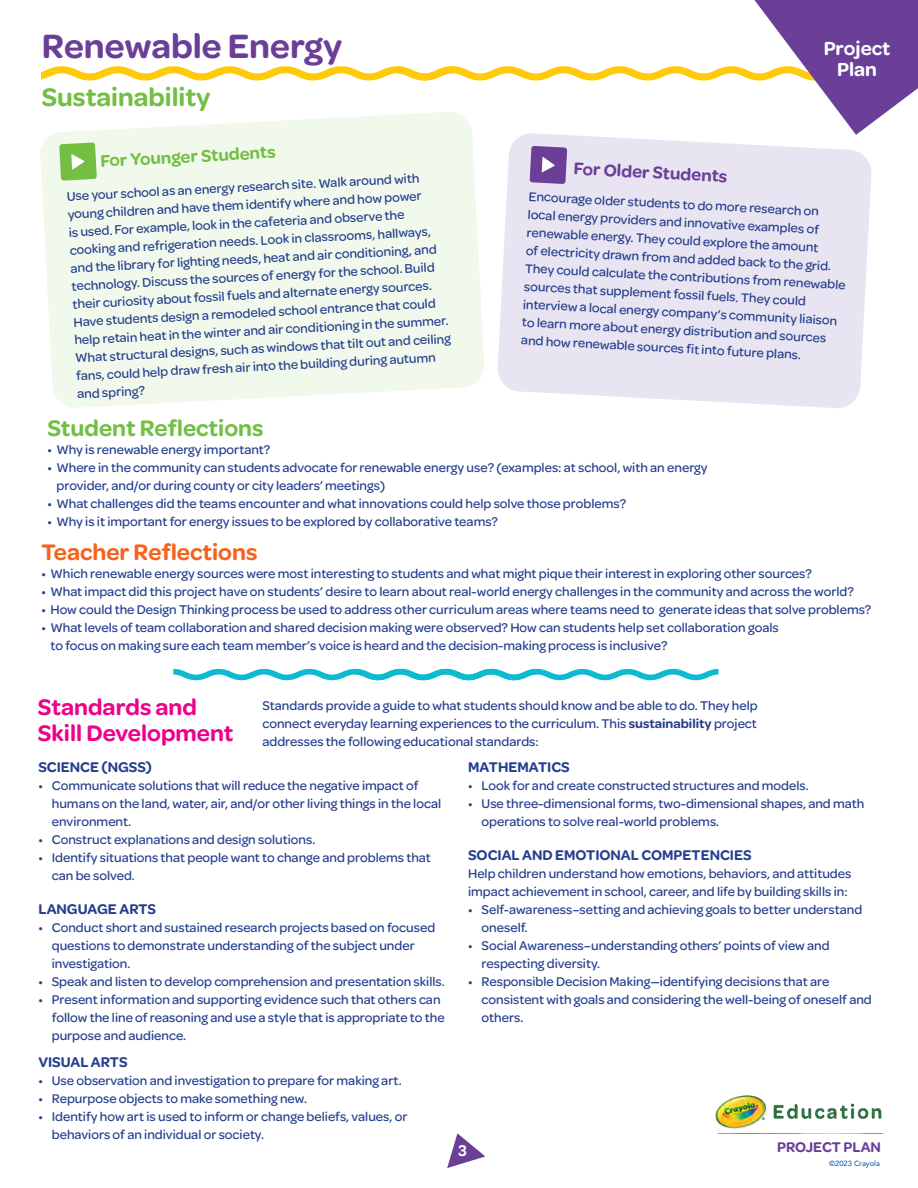
<style>
.page{position:relative;width:918px;height:1188px;background:#fff}
.page>*{position:absolute;margin:0;border:0;box-sizing:border-box;transform-origin:0 0}
.t1{font:600 36px "Omnes";color:#6b3e98}
.t2{font:600 27px "Omnes";color:#72bf44}
.t3{font:600 24px/25.5px "Omnes";color:#ed028c}
.t4{font:600 24px "Omnes";color:#72bf44}
.t5{font:600 24px "Omnes";color:#f36421}
.t6{font:600 20.25px "Omnes";color:#fff}
.t7{font:600 18px "Omnes";color:#72bf44}
.t8{font:600 18px "Omnes";color:#6b3e98}
.t9{font:600 16.5px "Omnes";color:#fff;scale:.9 1}
.t10{font:600 15px "Omnes";color:#253f8e}
.t11{font:600 15px "Omnes";color:#6b3e98}
.t12{font:500 13.5px/18px "Omnes";color:#253f8e}
.t13{font:500 7.5px "Avenir";color:#115eac}
.s1{font-weight:600}
</style>
<div class="page">
<svg style="left:447px;top:1133px;width:38px;height:35px"></svg>
<svg style="left:40px;top:135px;width:444px;height:273px;background:#f1f9ed"></svg>
<svg style="left:59px;top:142px;width:38px;height:39px"></svg>
<svg style="left:498px;top:135px;width:374px;height:273px;background:#eae6f2"></svg>
<svg style="left:530px;top:146px;width:37px;height:38px"></svg>
<svg style="left:173px;top:669px;width:545px;height:11px"></svg>
<svg style="left:42px;top:0;width:876px;height:135px"></svg>
<img style="left:715px;top:1095px;width:168px;height:39px">
<p class="t1" style="left:42px;top:20px;width:302px">Renewable Energy</p>
<p class="t6" style="left:824px;top:34px;width:68px">Project</p>
<p class="t6" style="left:837px;top:54px;width:41px">Plan</p>
<p class="t2" style="left:42px;top:78px;width:170px">Sustainability</p>
<p class="t7" style="left:100px;top:148px;width:177px;rotate:-3deg">For Younger Students</p>
<p class="t12" style="left:66px;top:187px;width:377px;rotate:-3deg">Use your school as an energy research site. Walk around with young children and have them identify where and how power<br>is used. For example, look in the cafeteria and observe the cooking and refrigeration needs. Look in classrooms, hallways, and the library for lighting needs, heat and air conditioning, and technology. Discuss the sources of energy for the school. Build their curiosity about fossil fuels and alternate energy sources.<br>Have students design a remodeled school entrance that could help retain heat in the winter and air conditioning in the summer.<br>What structural designs, such as windows that tilt out and ceiling fans, could help draw fresh air into the building during autumn and spring?</p>
<p class="t8" style="left:574px;top:155px;width:155px;rotate:3deg">For Older Students</p>
<p class="t12" style="left:529px;top:187px;width:323px;rotate:3deg">Encourage older students to do more research on local energy providers and innovative examples of renewable energy. They could explore the amount<br>of electricity drawn from and added back to the grid.<br>They could calculate the contributions from renewable sources that supplement fossil fuels. They could interview a local energy company’s community liaison to learn more about energy distribution and sources and how renewable sources fi t into future plans.</p>
<p class="t4" style="left:47px;top:410px;width:218px">Student Reflections</p>
<p class="t12" style="left:47px;top:440px;width:225px">• Why is renewable energy important?</p>
<p class="t12" style="left:47px;top:458px;width:662px">• Where in the community can students advocate for renewable energy use? (examples: at school, with an energy</p>
<p class="t12" style="left:57px;top:476px;width:330px">provider, and/or during county or city leaders’ meetings)</p>
<p class="t12" style="left:47px;top:494px;width:580px">• What challenges did the teams encounter and what innovations could help solve those problems?</p>
<p class="t12" style="left:47px;top:512px;width:452px">• Why is it important for energy issues to be explored by collaborative teams?</p>
<p class="t5" style="left:41px;top:534px;width:218px">Teacher Reflections</p>
<p class="t12" style="left:41px;top:564px;width:772px">• Which renewable energy sources were most interesting to students and what might pique their interest in exploring other sources?</p>
<p class="t12" style="left:41px;top:582px;width:814px">• What impact did this project have on students’ desire to learn about real-world energy challenges in the community and across the world?</p>
<p class="t12" style="left:41px;top:600px;width:832px">• How could the Design Thinking process be used to address other curriculum areas where teams need to generate ideas that solve problems?</p>
<p class="t12" style="left:41px;top:618px;width:739px">• What levels of team collaboration and shared decision making were observed? How can students help set collaboration goals</p>
<p class="t12" style="left:51px;top:636px;width:619px">to focus on making sure each team member’s voice is heard and the decision-making process is inclusive?</p>
<p class="t3" style="left:38px;top:693px;width:197px">Standards and<br>Skill Development</p>
<p class="t12" style="left:262px;top:696px;width:497px;text-align:justify">Standards provide a guide to what students should know and be able to do. They help connect everyday learning experiences to the curriculum. This <span class="s1">sustainability</span> project addresses the following educational standards:</p>
<p class="t10" style="left:38px;top:756px;width:115px">SCIENCE (NGSS)</p>
<p class="t12" style="left:52px;top:776px;width:391px;text-indent:-14px">• Communicate solutions that will reduce the negative impact of humans on the land, water, air, and/or other living things in the local environment.</p>
<p class="t12" style="left:38px;top:830px;width:279px">• Construct explanations and design solutions.</p>
<p class="t12" style="left:52px;top:848px;width:381px;text-indent:-14px">• Identify situations that people want to change and problems that can be solved.</p>
<p class="t10" style="left:38px;top:898px;width:119px">LANGUAGE ARTS</p>
<p class="t12" style="left:52px;top:918px;width:385px;text-indent:-14px">• Conduct short and sustained research projects based on focused questions to demonstrate understanding of the subject under investigation.</p>
<p class="t12" style="left:38px;top:972px;width:408px">• Speak and listen to develop comprehension and presentation skills.</p>
<p class="t12" style="left:52px;top:990px;width:394px;text-indent:-14px">• Present information and supporting evidence such that others can follow the line of reasoning and use a style that is appropriate to the purpose and audience.</p>
<p class="t10" style="left:38px;top:1051px;width:91px">VISUAL ARTS</p>
<p class="t12" style="left:38px;top:1071px;width:365px">• Use observation and investigation to prepare for making art.</p>
<p class="t12" style="left:38px;top:1089px;width:270px">• Repurpose objects to make something new.</p>
<p class="t12" style="left:52px;top:1107px;width:357px;text-indent:-14px">• Identify how art is used to inform or change beliefs, values, or behaviors of an individual or society.</p>
<p class="t10" style="left:468px;top:756px;width:103px">MATHEMATICS</p>
<p class="t12" style="left:468px;top:776px;width:342px">• Look for and create constructed structures and models.</p>
<p class="t12" style="left:482px;top:794px;width:384px;text-indent:-14px">• Use three-dimensional forms, two-dimensional shapes, and math operations to solve real-world problems.</p>
<p class="t10" style="left:468px;top:844px;width:285px">SOCIAL AND EMOTIONAL COMPETENCIES</p>
<p class="t12" style="left:468px;top:864px;width:385px">Help children understand how emotions, behaviors, and attitudes impact achievement in school, career, and life by building skills in:</p>
<p class="t12" style="left:482px;top:900px;width:382px;text-indent:-14px">• Self-awareness–setting and achieving goals to better understand oneself.</p>
<p class="t12" style="left:482px;top:936px;width:350px;text-indent:-14px">• Social Awareness–understanding others’ points of view and respecting diversity.</p>
<p class="t12" style="left:482px;top:972px;width:392px;text-indent:-14px">• Responsible Decision Making—identifying decisions that are consistent with goals and considering the well-being of oneself and others.</p>
<p class="t9" style="left:459px;top:1139px;width:11px">3</p>
<p class="t11" style="left:777px;top:1136px;width:105px">PROJECT PLAN</p>
<p class="t13" style="left:829px;top:1157px;width:52px">©2023 Crayola</p>
</div>
